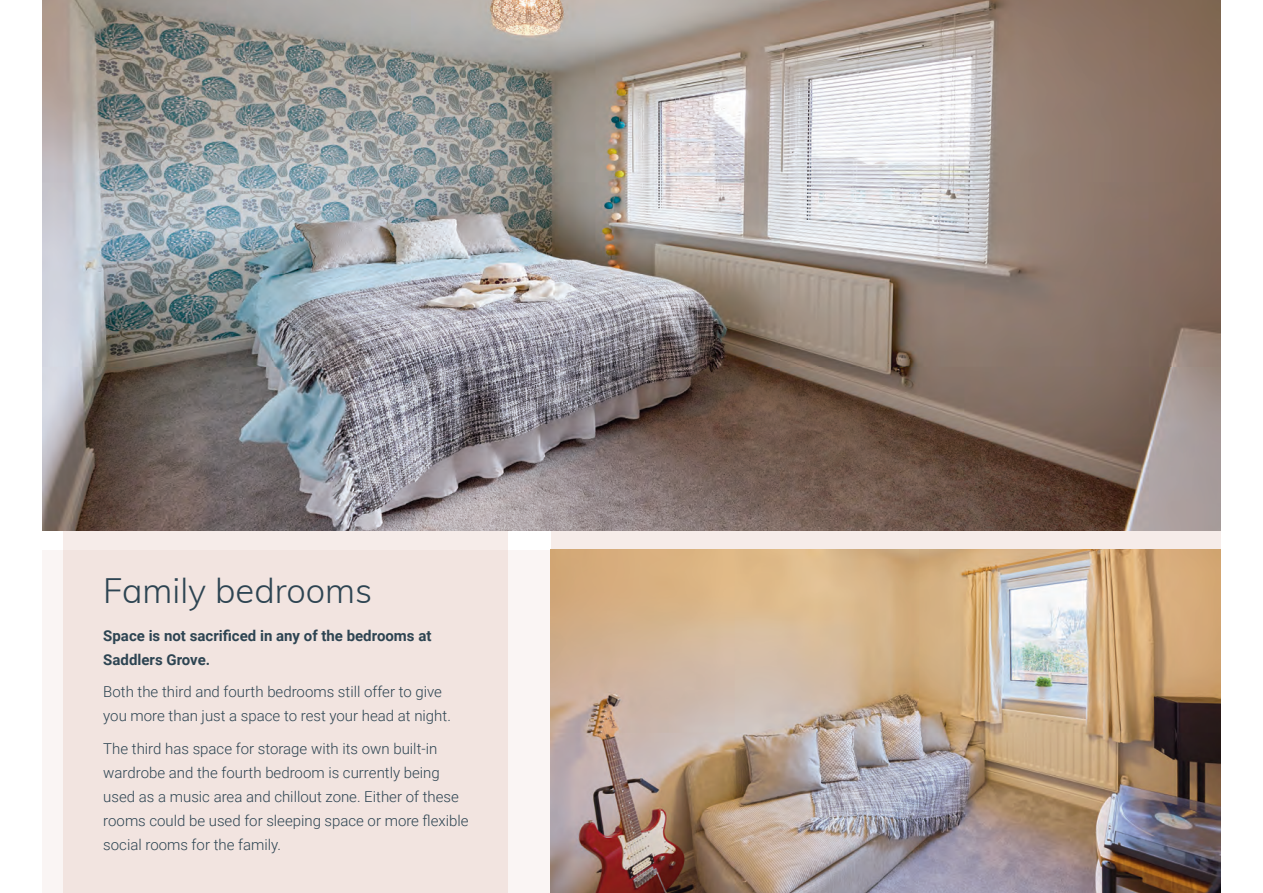
<style>
.page{position:relative;width:1263px;height:893px;background:#fff}
.page>*{position:absolute;margin:0;border:0;box-sizing:border-box;transform-origin:0 0}
.t1{font:300 34.5px "Muli";color:#2d4452}
.t2{font:300 15px/24px "Roboto";color:#2d4452}
.t3{font:700 15px/24px "Roboto";color:#2d4452}
</style>
<div class="page">
<div style="left:43px;top:550px;width:1177px;height:343px;background:#faf5f4"></div>
<div style="left:64px;top:530px;width:444px;height:363px;background:#f2e4e0"></div>
<svg style="left:551px;top:530px;width:669px;height:20px;fill:#f6ece9"></svg>
<img style="left:551px;top:550px;width:669px;height:343px">
<img style="left:43px;top:0;width:1177px;height:530px">
<p class="t1" style="left:103px;top:566px;width:270px">Family bedrooms</p>
<p class="t3" style="left:103px;top:623px;width:330px">Space is not sacrificed in any of the bedrooms at<br>Saddlers Grove.</p>
<p class="t2" style="left:103px;top:679px;width:349px">Both the third and fourth bedrooms still offer to give you more than just a space to rest your head at night.</p>
<p class="t2" style="left:103px;top:736px;width:367px">The third has space for storage with its own built-in wardrobe and the fourth bedroom is currently being used as a music area and chillout zone. Either of these rooms could be used for sleeping space or more flexible social rooms for the family.</p>
</div>
